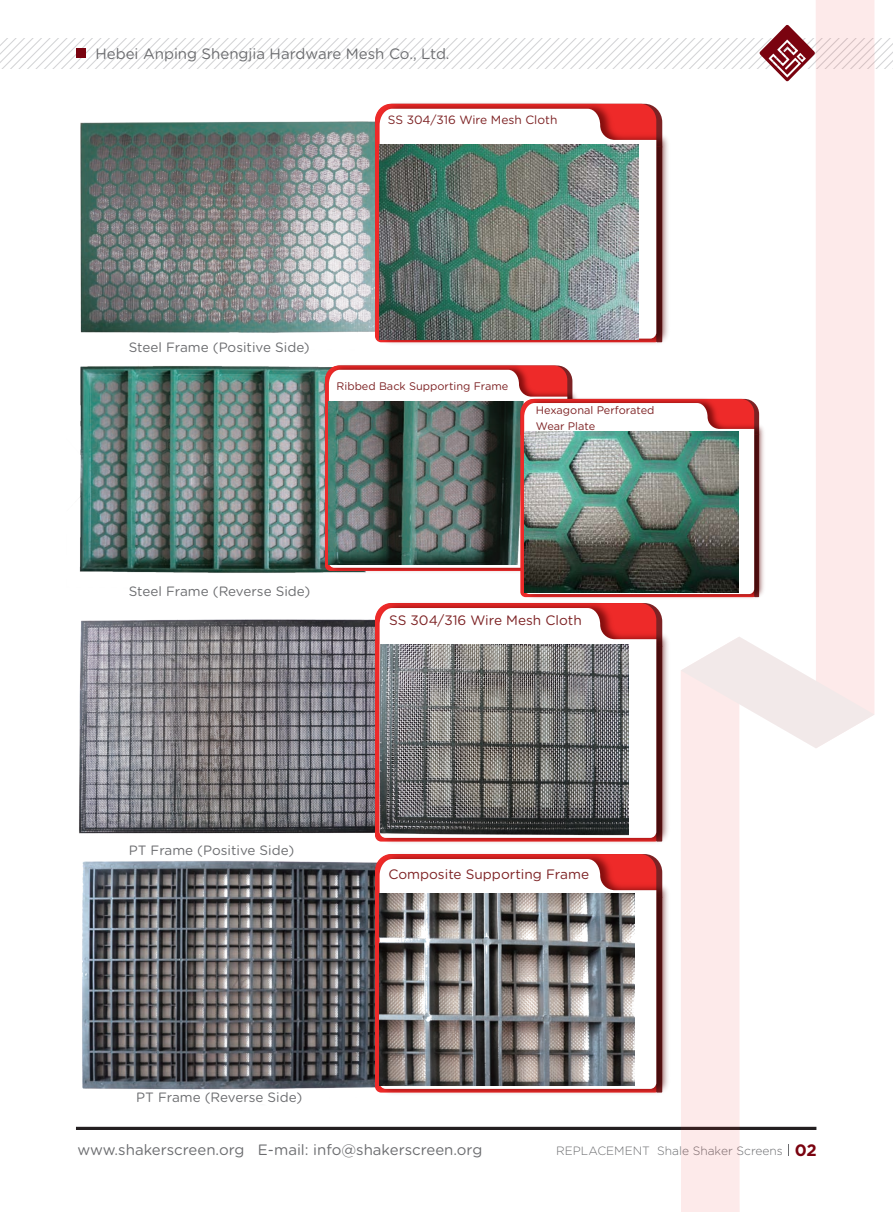
<style>
.page{position:relative;width:893px;height:1212px;background:#fff}
.page>*{position:absolute;margin:0;border:0;box-sizing:border-box;transform-origin:0 0}
.t1{font:15px "Gotham Rounded";color:#6c6d70}
.t2{font:13.65px "Gotham Rounded";color:#7d2224}
.t3{font:13.5px "Gotham Rounded";color:#6c6d70}
.t4{font:300 12px "Gotham Rounded";color:#6c6d70}
.t5{font:12px "Gotham Rounded";color:#7d2224}
.t6{font:10.95px/15.9px "Gotham Rounded";color:#7d2224}
.s1{font-family:"Gotham";font-weight:700;font-size:16.5px;color:#7a030f}
</style>
<div class="page">
<hr style="left:76px;top:1127px;width:740px;height:3px;background:#231f20">
<svg style="left:0;top:25px;width:893px;height:57px"></svg>
<img style="left:80px;top:121px;width:295px;height:212px">
<div style="left:816px;top:0;width:58px;height:636px;background:#fdeaea"></div>
<svg style="left:681px;top:636px;width:193px;height:576px"></svg>
<img style="left:376px;top:103px;width:292px;height:241px">
<svg style="left:380px;top:109px;width:276px;height:230px"></svg>
<img style="left:79px;top:366px;width:246px;height:207px">
<img style="left:380px;top:145px;width:259px;height:194px">
<svg style="left:325px;top:365px;width:250px;height:229px"></svg>
<img style="left:521px;top:395px;width:243px;height:203px">
<svg style="left:524px;top:403px;width:230px;height:191px"></svg>
<img style="left:524px;top:431px;width:214px;height:161px">
<img style="left:82px;top:862px;width:293px;height:228px">
<img style="left:79px;top:619px;width:296px;height:243px">
<img style="left:376px;top:619px;width:292px;height:475px">
<svg style="left:380px;top:859px;width:276px;height:230px"></svg>
<img style="left:380px;top:894px;width:254px;height:191px">
<svg style="left:375px;top:603px;width:287px;height:238px;background:#a82727"></svg>
<svg style="left:380px;top:608px;width:276px;height:230px"></svg>
<img style="left:369px;top:644px;width:259px;height:194px">
<p class="t1" style="left:95px;top:43px;width:356px">Hebei Anping Shengjia Hardware Mesh Co., Ltd.</p>
<p class="t5" style="left:388px;top:111px;width:171px">SS 304/316 Wire Mesh Cloth</p>
<p class="t3" style="left:129px;top:338px;width:183px">Steel Frame (Positive Side)</p>
<p class="t6" style="left:337px;top:377px;width:173px">Ribbed Back Supporting Frame</p>
<p class="t6" style="left:536px;top:401px;width:120px">Hexagonal Perforated<br>Wear Plate</p>
<p class="t3" style="left:129px;top:581px;width:183px">Steel Frame (Reverse Side)</p>
<p class="t2" style="left:389px;top:611px;width:194px">SS 304/316 Wire Mesh Cloth</p>
<p class="t3" style="left:129px;top:840px;width:167px">PT Frame (Positive Side)</p>
<p class="t3" style="left:136px;top:1087px;width:167px">PT Frame (Reverse Side)</p>
<p class="t2" style="left:388px;top:865px;width:202px">Composite Supporting Frame</p>
<p class="t1" style="left:77px;top:1139px;width:406px">www.shakerscreen.org E-mail: info@shakerscreen.org</p>
<p class="t4" style="left:556px;top:1142px;width:262px">REPLACEMENT Shale Shaker Screens <span class="s1">02</span></p>
</div>
